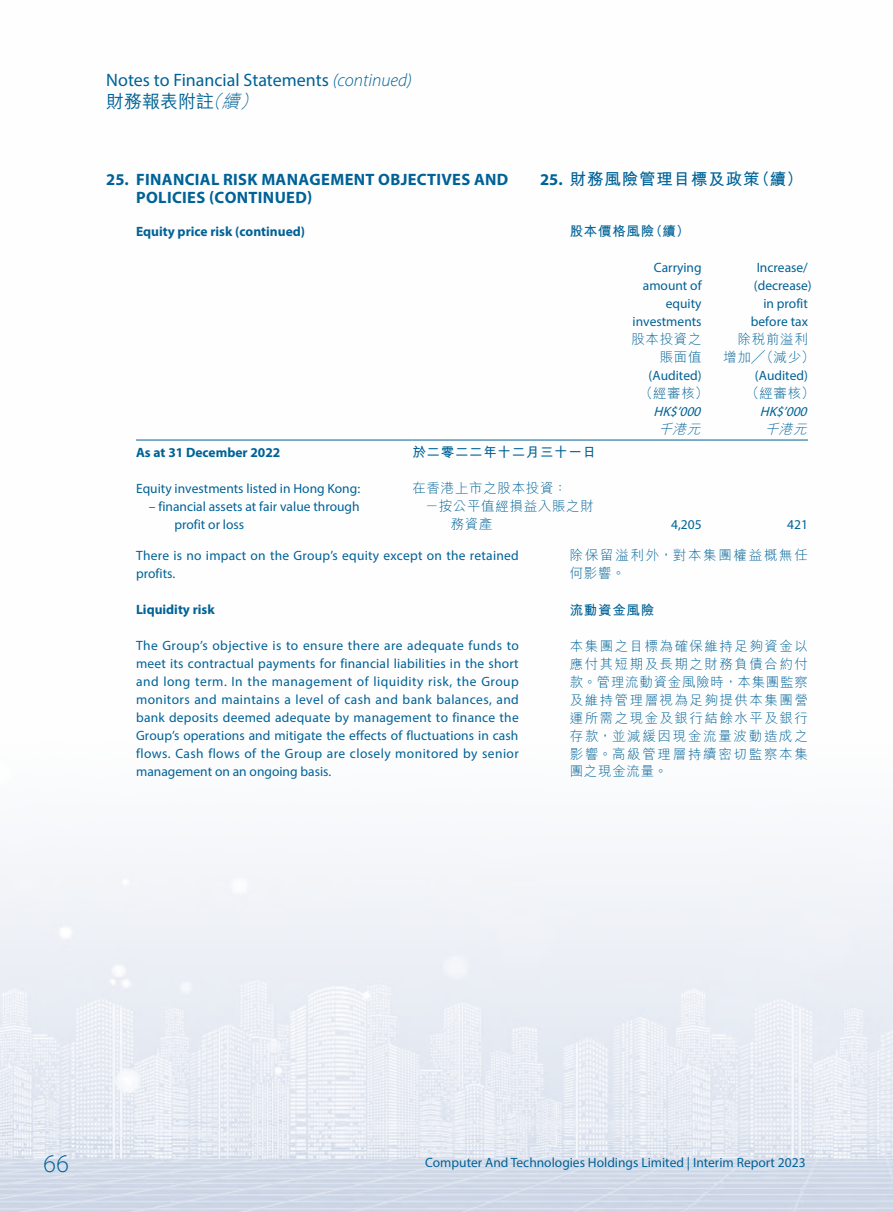
<style>
.page{position:relative;width:893px;height:1212px;background:#fff}
.page>*{position:absolute;margin:0;border:0;box-sizing:border-box;transform-origin:0 0}
.t1{font:300 25.5px "Myriad Pro";color:#006297}
.t2{font:18px "Myriad Pro";color:#006297}
.t3{font:500 18px "M Hei HK";color:#006297}
.t4{font:700 16.5px/18px "Myriad Pro";letter-spacing:.02em;color:#006297}
.t5{font:700 16.5px "M Hei HK";letter-spacing:.05em;color:#006297}
.t6{font:13.5px/18px "Myriad Pro";color:#006297;text-align:right}
.t7{font:300 13.5px/18px "M Hei HK";letter-spacing:.11em;color:#006297}
.t8{font:13.5px/18px "Myriad Pro";letter-spacing:.02em;color:#006297}
.t9{font:700 13.5px "Myriad Pro";color:#006297}
.t10{font:300 13.5px/18px "M Hei HK";letter-spacing:.05em;color:#006297;text-align:right}
.t11{font:700 13.5px "M Hei HK";letter-spacing:.05em;color:#006297}
.t12{font:italic 13.5px "Myriad Pro";color:#006297}
.t13{font:italic 300 13.5px "M Hei HK";color:#006297}
.s1{font-weight:300;font-style:italic}
.s2{font-family:"Myriad Pro"}
</style>
<div class="page">
<img style="left:0;top:439px;width:893px;height:773px">
<hr style="left:136px;top:440px;width:276px;height:1px;background:#006297">
<hr style="left:412px;top:440px;width:192px;height:1px;background:#006297">
<hr style="left:604px;top:440px;width:106px;height:1px;background:#006297">
<hr style="left:710px;top:440px;width:98px;height:1px;background:#006297">
<h2 class="t2" style="left:106px;top:69px;width:307px">Notes to Financial Statements <span class="s1">(continued)</span></h2>
<h2 class="t3" style="left:106px;top:88px;width:157px">財務報表附註<span class="s1">（續）</span></h2>
<p class="t4" style="left:136px;top:170px;width:374px;text-indent:-30px">25. FINANCIAL RISK MANAGEMENT OBJECTIVES AND<br>POLICIES (CONTINUED)</p>
<p class="t9" style="left:136px;top:223px;width:171px">Equity price risk (continued)</p>
<p class="t5" style="left:540px;top:167px;width:264px"><span class="s2">25.</span> 財務風險管理目標及政策（續）</p>
<p class="t11" style="left:570px;top:221px;width:121px">股本價格風險（續）</p>
<p class="t6" style="left:633px;top:258px;width:71px">Carrying amount of equity investments</p>
<p class="t6" style="left:751px;top:258px;width:62px">Increase/ (decrease) in profit before tax</p>
<p class="t10" style="left:631px;top:330px;width:72px">股本投資之賬面值</p>
<p class="t10" style="left:723px;top:330px;width:93px;text-align:center">除稅前溢利<br>增加╱（減少）</p>
<p class="t6" style="left:649px;top:366px;width:54px">(Audited)</p>
<p class="t6" style="left:755px;top:366px;width:54px">(Audited)</p>
<p class="t7" style="left:639px;top:384px;width:70px">（經審核）</p>
<p class="t7" style="left:746px;top:384px;width:70px">（經審核）</p>
<p class="t12" style="left:654px;top:403px;width:52px">HK$’000</p>
<p class="t12" style="left:760px;top:403px;width:52px">HK$’000</p>
<p class="t13" style="left:658px;top:422px;width:47px">千港元</p>
<p class="t13" style="left:765px;top:422px;width:47px">千港元</p>
<p class="t9" style="left:136px;top:443px;width:146px">As at 31 December 2022</p>
<p class="t11" style="left:412px;top:442px;width:185px">於二零二二年十二月三十一日</p>
<p class="t6" style="left:136px;top:479px;width:226px">Equity investments listed in Hong Kong:</p>
<p class="t10" style="left:412px;top:478px;width:156px">在香港上市之股本投資：</p>
<p class="t6" style="left:174px;top:497px;width:187px;text-align:left;text-indent:-26px">– financial assets at fair value through profit or loss</p>
<p class="t10" style="left:451px;top:496px;width:145px;text-align:left;text-indent:-26px">－按公平值經損益入賬之財務資產</p>
<p class="t6" style="left:671px;top:515px;width:32px">4,205</p>
<p class="t6" style="left:787px;top:515px;width:22px">421</p>
<p class="t8" style="left:136px;top:547px;width:384px">There is no impact on the Group’s equity except on the retained profits.</p>
<p class="t9" style="left:136px;top:601px;width:80px">Liquidity risk</p>
<p class="t6" style="left:136px;top:637px;width:384px;text-align:justify">The Group’s objective is to ensure there are adequate funds to meet its contractual payments for financial liabilities in the short and long term. In the management of liquidity risk, the Group monitors and maintains a level of cash and bank balances, and bank deposits deemed adequate by management to finance the Group’s operations and mitigate the effects of fluctuations in cash flows. Cash flows of the Group are closely monitored by senior management on an ongoing basis.</p>
<p class="t7" style="left:570px;top:546px;width:240px">除保留溢利外，對本集團權益概無任何影響。</p>
<p class="t11" style="left:570px;top:600px;width:86px">流動資金風險</p>
<p class="t7" style="left:570px;top:636px;width:240px;text-align:justify">本集團之目標為確保維持足夠資金以應付其短期及長期之財務負債合約付款。管理流動資金風險時，本集團監察及維持管理層視為足夠提供本集團營運所需之現金及銀行結餘水平及銀行存款，並減緩因現金流量波動造成之影響。高級管理層持續密切監察本集團之現金流量。</p>
<h1 class="t1" style="left:44px;top:1148px;width:27px">66</h1>
<p class="t6" style="left:425px;top:1154px;width:382px">Computer And Technologies Holdings Limited | Interim Report 2023</p>
</div>
